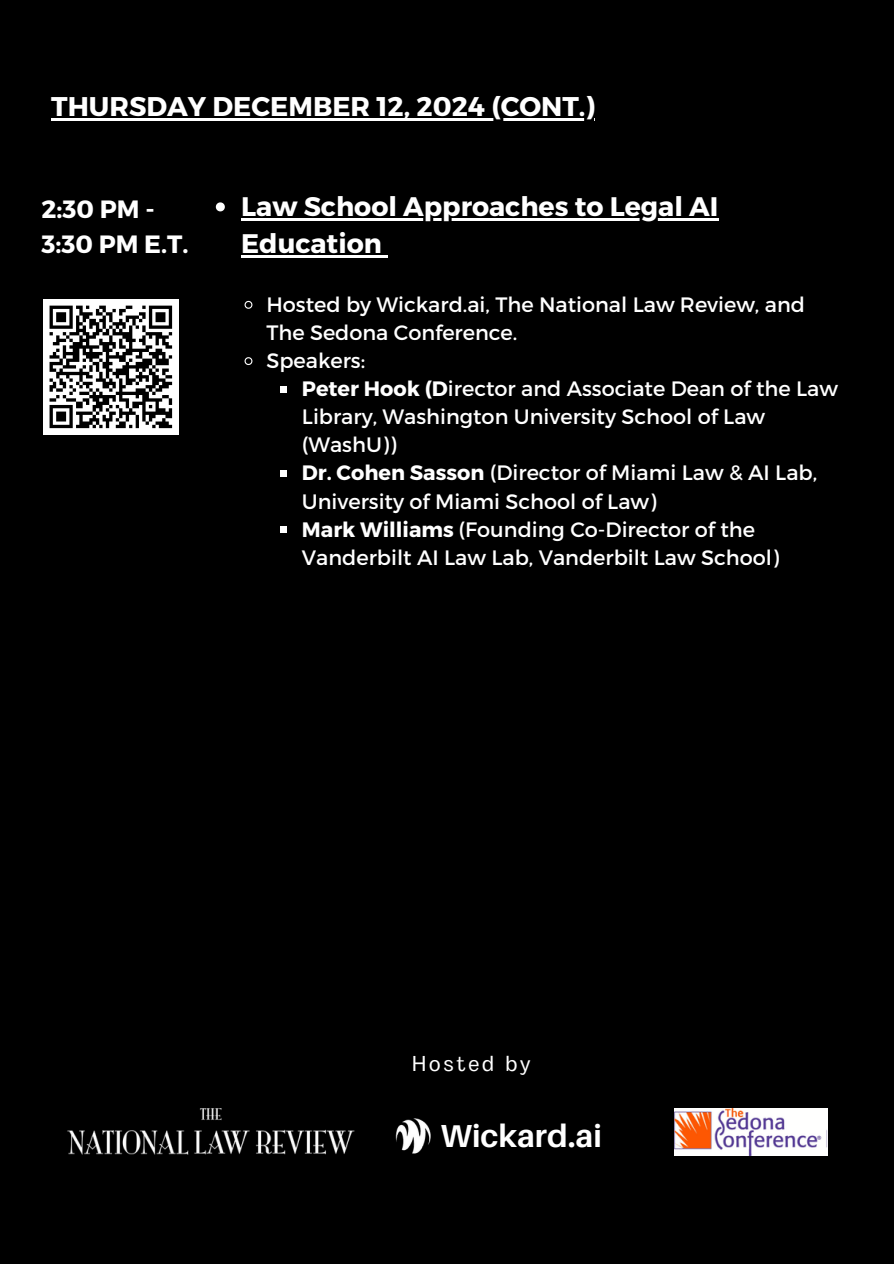
<style>
.page{position:relative;width:894px;height:1264px;background:#fff}
.page>*{position:absolute;margin:0;border:0;box-sizing:border-box;transform-origin:0 0}
.t1{font:700 31.95px "Aileron";color:#fff}
.t2{font:700 27px "Montserrat";color:#fff}
.t3{font:700 26.85px/37.2px "Montserrat";color:#fff}
.t4{font:700 25.05px/34.8px "Montserrat";color:#fff}
.t5{font:21.45px "Body Grotesque";letter-spacing:.13em;color:#fff}
.t6{font:20.85px/28.2px "Montserrat";color:#fff}
.s1{font-weight:700}
</style>
<div class="page">
<div style="left:0;top:0;width:893px;height:1263px;background:#000"></div>
<svg style="left:216px;top:202px;width:9px;height:9px"></svg>
<hr style="left:241px;top:218px;width:477px;height:2px;background:#fff">
<hr style="left:241px;top:255px;width:141px;height:2px;background:#fff">
<svg style="left:382px;top:255px;width:6px;height:2px"></svg>
<svg style="left:244px;top:300px;width:9px;height:9px"></svg>
<svg style="left:244px;top:357px;width:9px;height:8px"></svg>
<div style="left:280px;top:386px;width:7px;height:6px;background:#fff"></div>
<div style="left:280px;top:470px;width:7px;height:7px;background:#fff"></div>
<div style="left:280px;top:526px;width:7px;height:7px;background:#fff"></div>
<hr style="left:51px;top:118px;width:544px;height:2px;background:#fff">
<div style="left:43px;top:299px;width:136px;height:136px;background:#fff"></div>
<svg style="left:49px;top:305px;width:124px;height:124px"></svg>
<img style="left:67px;top:1108px;width:288px;height:46px">
<img style="left:674px;top:1108px;width:153px;height:47px">
<img style="left:395px;top:1118px;width:36px;height:36px">
<p class="t2" style="left:51px;top:89px;width:545px">THURSDAY DECEMBER 12, 2024 (CONT.)</p>
<h2 class="t4" style="left:41px;top:191px;width:148px">2:30 PM -<br>3:30 PM E.T.</h2>
<h2 class="t3" style="left:241px;top:186px;width:478px">Law School Approaches to Legal AI<br>Education</h2>
<p class="t6" style="left:266px;top:289px;width:540px">Hosted by Wickard.ai, The National Law Review, and<br>The Sedona Conference.</p>
<p class="t6" style="left:266px;top:345px;width:100px">Speakers:</p>
<p class="t6" style="left:302px;top:373px;width:537px"><span class="s1">Peter Hook (D</span>irector and Associate Dean of the Law<br>Library, Washington University School of Law (WashU))</p>
<p class="t6" style="left:302px;top:458px;width:516px"><span class="s1">Dr. Cohen Sasson</span> (Director of Miami Law &amp; AI Lab,<br>University of Miami School of Law)</p>
<p class="t6" style="left:302px;top:514px;width:478px"><span class="s1">Mark Williams</span> (Founding Co-Director of the<br>Vanderbilt AI Law Lab, Vanderbilt Law School)</p>
<h1 class="t5" style="left:411px;top:1050px;width:120px">Hosted by</h1>
<p class="t1" style="left:440px;top:1115px;width:163px">Wickard.ai</p>
</div>
